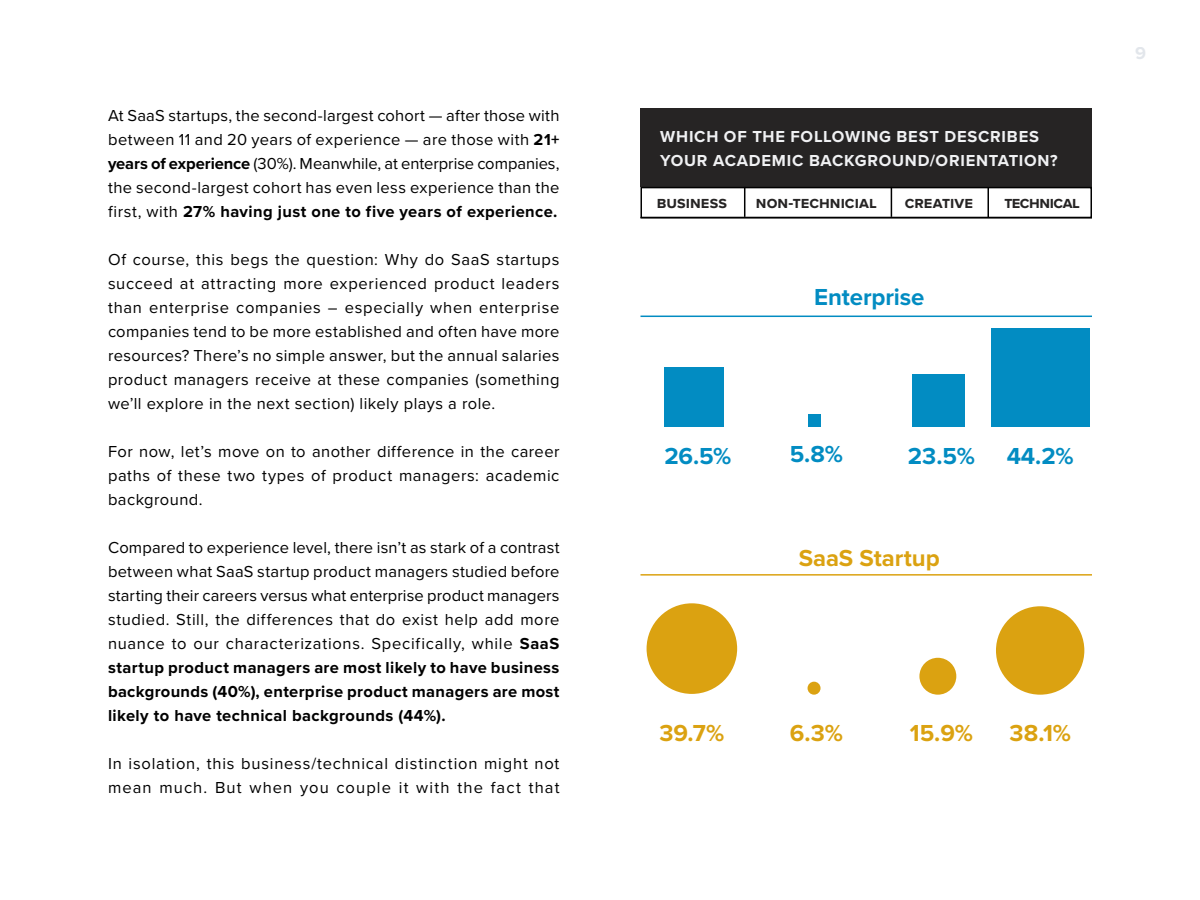
<style>
.page{position:relative;width:1200px;height:900px;background:#fff}
.page>*{position:absolute;margin:0;border:0;box-sizing:border-box;transform-origin:0 0}
.t1{font:700 24px "Proxima Nova";color:#dba211}
.t2{font:700 24px "Proxima Nova";color:#028cc2}
.t3{font:700 18px "Proxima Nova";color:#cbd2db}
.t4{font:16.5px/24px "Proxima Nova";letter-spacing:.04em;color:#000;text-align:justify}
.t5{font:700 16.5px/24px "Proxima Nova";letter-spacing:.045em;color:#f0f1f3}
.t6{font:700 16.5px "Proxima Nova";letter-spacing:.005em;color:#262424}
.t7{font:700 16.5px "Proxima Nova";letter-spacing:-.03em;color:#262424}
.s1{font-weight:700}
</style>
<div class="page">
<div style="left:996px;top:606px;width:88px;height:89px;background:#dba211;border-radius:50%"></div>
<div style="left:919px;top:658px;width:37px;height:37px;background:#dba211;border-radius:50%"></div>
<div style="left:640px;top:108px;width:452px;height:79px;background:#262424"></div>
<div style="left:664px;top:367px;width:60px;height:60px;background:#028cc2"></div>
<div style="left:808px;top:414px;width:13px;height:13px;background:#028cc2"></div>
<div style="left:991px;top:328px;width:99px;height:99px;background:#028cc2"></div>
<div style="left:912px;top:374px;width:53px;height:53px;background:#028cc2"></div>
<hr style="left:744px;top:187px;width:1px;height:30px;background:#000">
<hr style="left:891px;top:187px;width:1px;height:30px;background:#000">
<hr style="left:987px;top:188px;width:2px;height:30px;background:#000">
<div style="left:640px;top:187px;width:452px;height:31px;border:2px solid #000"></div>
<div style="left:647px;top:603px;width:90px;height:91px;background:#dba211;border-radius:50%"></div>
<div style="left:808px;top:682px;width:13px;height:13px;background:#dba211;border-radius:50%"></div>
<hr style="left:640px;top:316px;width:452px;height:1px;background:#028cc2">
<hr style="left:640px;top:574px;width:452px;height:2px;background:#dba211">
<p class="t4" style="left:108px;top:103px;width:453px">At SaaS startups, the second-largest cohort — after those with between 11 and 20 years of experience — are those with <span class="s1">21+ years of experience</span> (30%). Meanwhile, at enterprise companies, the second-largest cohort has even less experience than the first, with <span class="s1">27% having just one to five years of experience.</span></p>
<p class="t4" style="left:108px;top:247px;width:453px">Of course, this begs the question: Why do SaaS startups succeed at attracting more experienced product leaders than enterprise companies – especially when enterprise companies tend to be more established and often have more resources? There’s no simple answer, but the annual salaries product managers receive at these companies (something we’ll explore in the next section) likely plays a role.</p>
<p class="t4" style="left:108px;top:439px;width:453px">For now, let’s move on to another difference in the career paths of these two types of product managers: academic background.</p>
<p class="t4" style="left:108px;top:535px;width:453px">Compared to experience level, there isn’t as stark of a contrast between what SaaS startup product managers studied before starting their careers versus what enterprise product managers studied. Still, the differences that do exist help add more nuance to our characterizations. Specifically, while <span class="s1">SaaS startup product managers are most likely to have business backgrounds (40%), enterprise product managers are most likely to have technical backgrounds (44%).</span></p>
<p class="t4" style="left:108px;top:751px;width:453px">In isolation, this business/technical distinction might not mean much. But when you couple it with the fact that</p>
<p class="t5" style="left:660px;top:124px;width:399px">WHICH OF THE FOLLOWING BEST DESCRIBES<br>YOUR ACADEMIC BACKGROUND/ORIENTATION?</p>
<p class="t6" style="left:657px;top:190px;width:72px">business</p>
<p class="t6" style="left:756px;top:190px;width:122px">non-technicial</p>
<p class="t6" style="left:905px;top:190px;width:70px">creative</p>
<p class="t7" style="left:1004px;top:190px;width:77px">technical</p>
<h1 class="t2" style="left:664px;top:438px;width:68px">26.5%</h1>
<h1 class="t2" style="left:814px;top:279px;width:112px">Enterprise</h1>
<h1 class="t2" style="left:790px;top:436px;width:55px">5.8%</h1>
<h1 class="t2" style="left:908px;top:438px;width:68px">23.5%</h1>
<h1 class="t2" style="left:1007px;top:438px;width:68px">44.2%</h1>
<h1 class="t1" style="left:799px;top:540px;width:142px">SaaS Startup</h1>
<p class="t3" style="left:1135px;top:40px;width:12px">9</p>
<h1 class="t1" style="left:659px;top:715px;width:66px">39.7%</h1>
<h1 class="t1" style="left:790px;top:715px;width:55px">6.3%</h1>
<h1 class="t1" style="left:910px;top:715px;width:65px">15.9%</h1>
<h1 class="t1" style="left:1009px;top:715px;width:63px">38.1%</h1>
</div>
